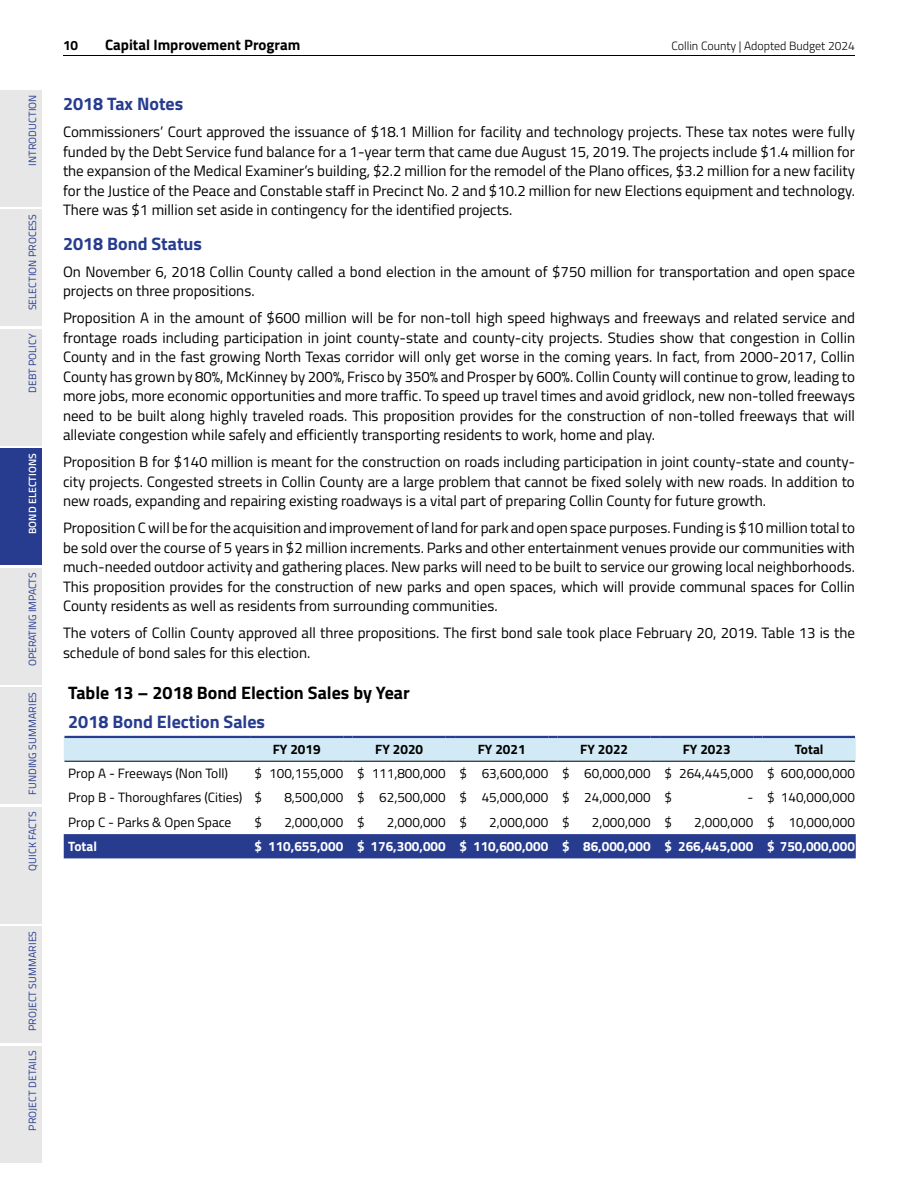
<style>
.page{position:relative;width:918px;height:1188px;background:#fff}
.page>*{position:absolute;margin:0;border:0;box-sizing:border-box;transform-origin:0 0}
.t1{font:700 18px "Titillium Web";color:#273c8f}
.t2{font:700 18px "Titillium Web";color:#000}
.t3{font:15px/19.5px "Titillium Web";color:#000;text-align:justify}
.t4{font:700 15px "Titillium Web";color:#000}
.Table_Numbers_Right{font:13.5px "Titillium Web";color:#000}
.Table_Text{font:13.5px "Titillium Web";color:#000}
.Table_Numbers_Right-2{font:700 13.5px "Titillium Web";color:#fff}
.Table_Numbers_Center{font:700 13.5px "Titillium Web";color:#000}
.Table_Text-2{font:700 13.5px "Titillium Web";color:#fff}
.t5{font:300 12px "Titillium Web";color:#000}
.t6{font:10.5px "Titillium Web";letter-spacing:.01em;color:#273c8f}
.t7{font:10.5px "Titillium Web";letter-spacing:-.01em;color:#273c8f}
.t8{font:600 10.5px "Titillium Web";letter-spacing:.01em;color:#fff}
</style>
<div class="page">
<div style="left:0;top:687px;width:42px;height:117px;background:#e7e7e7"></div>
<div style="left:0;top:807px;width:42px;height:117px;background:#e7e7e7"></div>
<div style="left:0;top:926px;width:42px;height:117px;background:#e7e7e7"></div>
<div style="left:0;top:1046px;width:42px;height:116px;background:#e7e7e7"></div>
<div style="left:0;top:568px;width:42px;height:117px;background:#e7e7e7"></div>
<div style="left:0;top:90px;width:42px;height:117px;background:#e7e7e7"></div>
<div style="left:0;top:209px;width:42px;height:117px;background:#e7e7e7"></div>
<div style="left:0;top:329px;width:42px;height:117px;background:#e7e7e7"></div>
<div style="left:0;top:448px;width:42px;height:117px;background:#273c8f"></div>
<div style="left:64px;top:834px;width:792px;height:24px;background:#273c8f"></div>
<svg style="left:64px;top:736px;width:792px;height:26px;background:#bdd4e4"></svg>
<hr style="left:763px;top:761px;width:92px;height:1px;background:#000">
<hr style="left:63px;top:55px;width:792px;height:1px;background:#000">
<p class="t6" style="left:25px;top:166px;width:73px;rotate:-90deg">INTRODUCTION</p>
<p class="t6" style="left:25px;top:310px;width:98px;rotate:-90deg">SELECTION PROCESS</p>
<p class="t6" style="left:25px;top:393px;width:61px;rotate:-90deg">DEBT POLICY</p>
<p class="t8" style="left:24px;top:534px;width:83px;rotate:-90deg">BOND ELECTIONS</p>
<p class="t7" style="left:25px;top:666px;width:95px;rotate:-90deg">OPERATING IMPACTS</p>
<p class="t6" style="left:25px;top:795px;width:105px;rotate:-90deg">FUNDING SUMMARIES</p>
<p class="t6" style="left:25px;top:871px;width:61px;rotate:-90deg">QUICK FACTS</p>
<p class="t6" style="left:25px;top:1031px;width:102px;rotate:-90deg">PROJECT SUMMARIES</p>
<p class="t6" style="left:25px;top:1131px;width:82px;rotate:-90deg">PROJECT DETAILS</p>
<p class="Table_Numbers_Center" style="left:63px;top:35px;width:17px">10</p>
<p class="t4" style="left:105px;top:33px;width:197px">Capital Improvement Program</p>
<p class="t5" style="left:671px;top:37px;width:185px">Collin County | Adopted Budget 2024</p>
<p class="t1" style="left:63px;top:90px;width:122px">2018 Tax Notes</p>
<p class="t3" style="left:63px;top:122px;width:794px">Commissioners’ Court approved the issuance of $18.1 Million for facility and technology projects. These tax notes were fully funded by the Debt Service fund balance for a 1-year term that came due August 15, 2019. The projects include $1.4 million for the expansion of the Medical Examiner’s building, $2.2 million for the remodel of the Plano offices, $3.2 million for a new facility for the Justice of the Peace and Constable staff in Precinct No. 2 and $10.2 million for new Elections equipment and technology.<br>There was $1 million set aside in contingency for the identified projects.</p>
<p class="t1" style="left:63px;top:230px;width:141px">2018 Bond Status</p>
<p class="t3" style="left:63px;top:261px;width:794px">On November 6, 2018 Collin County called a bond election in the amount of $750 million for transportation and open space projects on three propositions.</p>
<p class="t3" style="left:63px;top:308px;width:794px">Proposition A in the amount of $600 million will be for non-toll high speed highways and freeways and related service and frontage roads including participation in joint county-state and county-city projects. Studies show that congestion in Collin County and in the fast growing North Texas corridor will only get worse in the coming years. In fact, from 2000-2017, Collin County has grown by 80%, McKinney by 200%, Frisco by 350% and Prosper by 600%. Collin County will continue to grow, leading to more jobs, more economic opportunities and more traffic. To speed up travel times and avoid gridlock, new non-tolled freeways need to be built along highly traveled roads. This proposition provides for the construction of non-tolled freeways that will alleviate congestion while safely and efficiently transporting residents to work, home and play.</p>
<p class="t3" style="left:63px;top:452px;width:794px">Proposition B for $140 million is meant for the construction on roads including participation in joint county-state and county&shy;city projects. Congested streets in Collin County are a large problem that cannot be fixed solely with new roads. In addition to new roads, expanding and repairing existing roadways is a vital part of preparing Collin County for future growth.</p>
<p class="t3" style="left:63px;top:518px;width:794px">Proposition C will be for the acquisition and improvement of land for park and open space purposes. Funding is $10 million total to be sold over the course of 5 years in $2 million increments. Parks and other entertainment venues provide our communities with much-needed outdoor activity and gathering places. New parks will need to be built to service our growing local neighborhoods.<br>This proposition provides for the construction of new parks and open spaces, which will provide communal spaces for Collin County residents as well as residents from surrounding communities.</p>
<p class="t3" style="left:63px;top:623px;width:794px">The voters of Collin County approved all three propositions. The first bond sale took place February 20, 2019. Table 13 is the schedule of bond sales for this election.</p>
<p class="t2" style="left:68px;top:678px;width:343px">Table 13 – 2018 Bond Election Sales by Year</p>
<p class="t1" style="left:68px;top:708px;width:198px">2018 Bond Election Sales</p>
<p class="Table_Numbers_Center" style="left:273px;top:739px;width:49px">FY 2019</p>
<p class="Table_Numbers_Center" style="left:375px;top:739px;width:49px">FY 2020</p>
<p class="Table_Numbers_Center" style="left:478px;top:739px;width:49px">FY 2021</p>
<p class="Table_Numbers_Center" style="left:580px;top:739px;width:49px">FY 2022</p>
<p class="Table_Numbers_Center" style="left:683px;top:739px;width:49px">FY 2023</p>
<p class="Table_Numbers_Center" style="left:795px;top:739px;width:30px">Total</p>
<p class="Table_Text" style="left:68px;top:763px;width:161px">Prop A - Freeways (Non Toll)</p>
<p class="Table_Numbers_Right" style="left:255px;top:763px;width:90px">$ 100,155,000</p>
<p class="Table_Numbers_Right" style="left:357px;top:763px;width:90px">$ 111,800,000</p>
<p class="Table_Numbers_Right" style="left:460px;top:763px;width:90px">$ 63,600,000</p>
<p class="Table_Numbers_Right" style="left:562px;top:763px;width:90px">$ 60,000,000</p>
<p class="Table_Numbers_Right" style="left:665px;top:763px;width:90px">$ 264,445,000</p>
<p class="Table_Numbers_Right" style="left:767px;top:763px;width:89px">$ 600,000,000</p>
<p class="Table_Text" style="left:68px;top:788px;width:176px">Prop B - Thoroughfares (Cities)</p>
<p class="Table_Numbers_Right" style="left:255px;top:788px;width:9px">$</p>
<p class="Table_Numbers_Right" style="left:284px;top:788px;width:60px">8,500,000</p>
<p class="Table_Numbers_Right" style="left:357px;top:788px;width:90px">$ 62,500,000</p>
<p class="Table_Numbers_Right" style="left:460px;top:788px;width:90px">$ 45,000,000</p>
<p class="Table_Numbers_Right" style="left:562px;top:788px;width:90px">$ 24,000,000</p>
<p class="Table_Numbers_Right" style="left:665px;top:788px;width:9px">$</p>
<p class="Table_Numbers_Right" style="left:747px;top:788px;width:7px">-</p>
<p class="Table_Numbers_Right" style="left:767px;top:788px;width:89px">$ 140,000,000</p>
<p class="Table_Text" style="left:68px;top:812px;width:165px">Prop C - Parks &amp; Open Space</p>
<p class="Table_Numbers_Right" style="left:255px;top:812px;width:9px">$</p>
<p class="Table_Numbers_Right" style="left:284px;top:812px;width:60px">2,000,000</p>
<p class="Table_Numbers_Right" style="left:357px;top:812px;width:9px">$</p>
<p class="Table_Numbers_Right" style="left:387px;top:812px;width:60px">2,000,000</p>
<p class="Table_Numbers_Right" style="left:460px;top:812px;width:9px">$</p>
<p class="Table_Numbers_Right" style="left:489px;top:812px;width:60px">2,000,000</p>
<p class="Table_Numbers_Right" style="left:562px;top:812px;width:9px">$</p>
<p class="Table_Numbers_Right" style="left:592px;top:812px;width:60px">2,000,000</p>
<p class="Table_Numbers_Right" style="left:665px;top:812px;width:9px">$</p>
<p class="Table_Numbers_Right" style="left:694px;top:812px;width:60px">2,000,000</p>
<p class="Table_Numbers_Right" style="left:767px;top:812px;width:89px">$ 10,000,000</p>
<p class="Table_Text-2" style="left:68px;top:836px;width:30px">Total</p>
<p class="Table_Numbers_Right-2" style="left:255px;top:836px;width:90px">$ 110,655,000</p>
<p class="Table_Numbers_Right-2" style="left:357px;top:836px;width:90px">$ 176,300,000</p>
<p class="Table_Numbers_Right-2" style="left:460px;top:836px;width:90px">$ 110,600,000</p>
<p class="Table_Numbers_Right-2" style="left:562px;top:836px;width:90px">$ 86,000,000</p>
<p class="Table_Numbers_Right-2" style="left:665px;top:836px;width:90px">$ 266,445,000</p>
<p class="Table_Numbers_Right-2" style="left:767px;top:836px;width:89px">$ 750,000,000</p>
</div>
